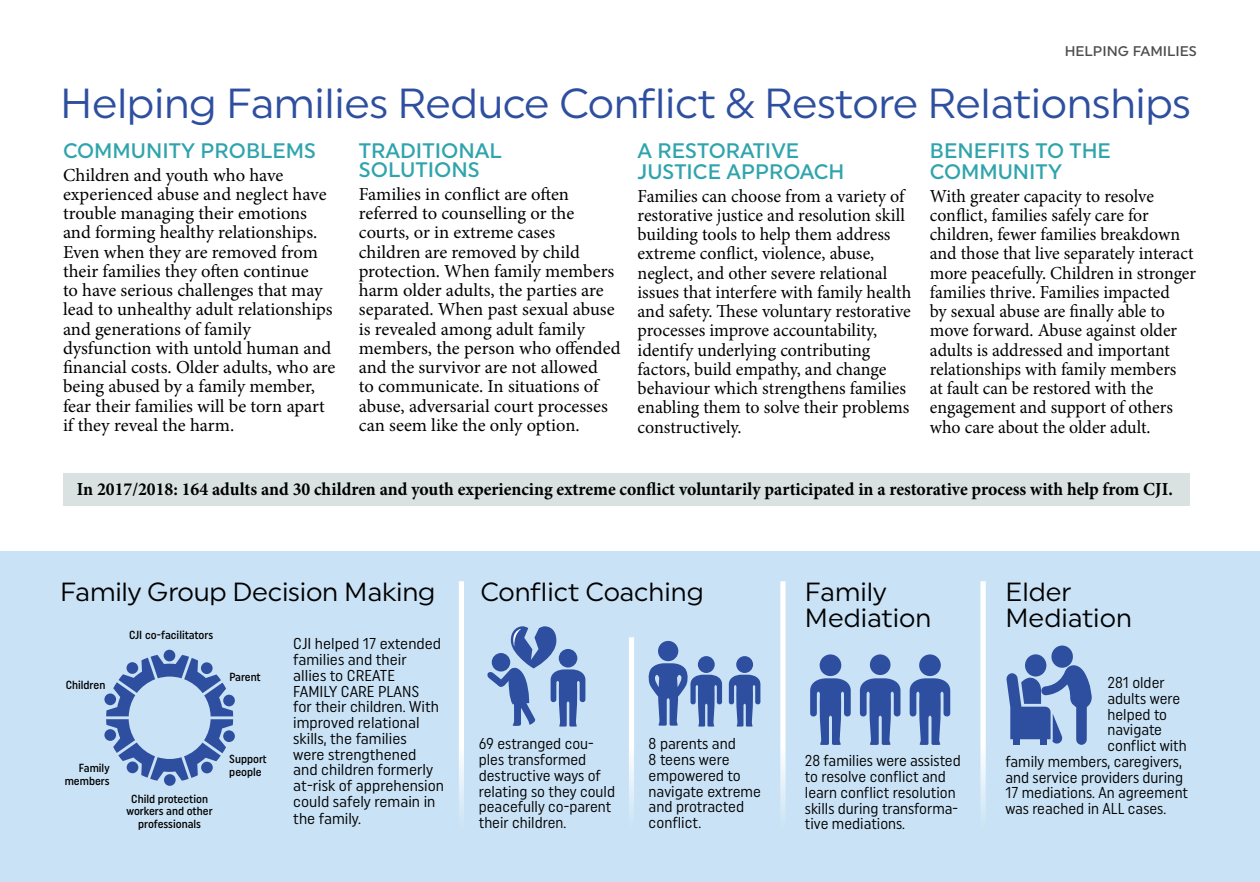
<style>
.page{position:relative;width:1260px;height:882px;background:#fff}
.page>*{position:absolute;margin:0;border:0;box-sizing:border-box;transform-origin:0 0}
.t1{font:42px "Uniform";letter-spacing:-.01em;color:#2e4fa0}
.t2{font:26.25px/26.2px "Uniform";color:#000}
.t3{font:500 21px/21px "Uniform";color:#30a4ac}
.t4{font:18.38px/19.2px "Minion Pro";color:#000}
.t5{font:700 18.38px "Minion Pro";color:#000;scale:.96 1}
.t6{font:15.75px/15.8px "Uniform Condensed";color:#000}
.t7{font:500 14px "Uniform";color:#4d4d4f}
.t8{font:500 11.72px/12.4px "Uniform Condensed";color:#000}
</style>
<div class="page">
<div style="left:0;top:551px;width:1260px;height:331px;background:#c9e2f5"></div>
<div style="left:164px;top:650px;width:11px;height:11px;background:#2e4fa0;border-radius:50%"></div>
<div style="left:223px;top:695px;width:12px;height:11px;background:#2e4fa0;border-radius:50%"></div>
<svg style="left:104px;top:694px;width:12px;height:11px"></svg>
<div style="left:164px;top:774px;width:12px;height:12px;background:#2e4fa0;border-radius:50%"></div>
<svg style="left:104px;top:729px;width:12px;height:12px"></svg>
<svg style="left:223px;top:730px;width:12px;height:12px"></svg>
<svg style="left:106px;top:655px;width:127px;height:126px"></svg>
<svg style="left:487px;top:626px;width:98px;height:101px"></svg>
<div style="left:559px;top:649px;width:18px;height:19px;background:#2e4fa0;border-radius:50%"></div>
<svg style="left:729px;top:675px;width:31px;height:52px"></svg>
<div style="left:736px;top:656px;width:17px;height:17px;background:#2e4fa0;border-radius:50%"></div>
<div style="left:698px;top:656px;width:17px;height:17px;background:#2e4fa0;border-radius:50%"></div>
<svg style="left:648px;top:663px;width:74px;height:64px"></svg>
<div style="left:658px;top:641px;width:20px;height:20px;background:#2e4fa0;border-radius:50%"></div>
<svg style="left:810px;top:678px;width:41px;height:67px"></svg>
<div style="left:820px;top:654px;width:21px;height:22px;background:#2e4fa0;border-radius:50%"></div>
<svg style="left:910px;top:678px;width:40px;height:67px"></svg>
<div style="left:919px;top:654px;width:22px;height:22px;background:#2e4fa0;border-radius:50%"></div>
<svg style="left:860px;top:678px;width:41px;height:67px"></svg>
<div style="left:870px;top:654px;width:21px;height:21px;background:#2e4fa0;border-radius:50%"></div>
<div style="left:1025px;top:654px;width:21px;height:23px;background:#2e4fa0;border-radius:50%"></div>
<div style="left:1051px;top:646px;width:22px;height:22px;background:#2e4fa0;border-radius:50%"></div>
<svg style="left:1006px;top:664px;width:86px;height:81px"></svg>
<div style="left:63px;top:474px;width:1126px;height:32px;background:#d9e1e1"></div>
<svg style="left:459px;top:581px;width:5px;height:232px"></svg>
<svg style="left:780px;top:581px;width:6px;height:232px"></svg>
<svg style="left:629px;top:637px;width:5px;height:176px"></svg>
<svg style="left:980px;top:581px;width:6px;height:232px"></svg>
<p class="t7" style="left:1065px;top:43px;width:134px">HELPING FAMILIES</p>
<h1 class="t1" style="left:60px;top:78px;width:1133px">Helping Families Reduce Conflict &amp; Restore Relationships</h1>
<p class="t3" style="left:63px;top:139px;width:254px">COMMUNITY PROBLEMS</p>
<p class="t4" style="left:63px;top:165px;width:274px">Children and youth who have experienced abuse and neglect have trouble managing their emotions and forming healthy relationships.<br>Even when they are removed from their families they often continue<br>to have serious challenges that may lead to unhealthy adult relationships and generations of family dysfunction with untold human and financial costs. Older adults, who are being abused by a family member, fear their families will be torn apart if they reveal the harm.</p>
<p class="t3" style="left:359px;top:140px;width:144px;line-height:19.2px">TRADITIONAL<br>SOLUTIONS</p>
<p class="t4" style="left:359px;top:184px;width:263px">Families in conflict are often referred to counselling or the courts, or in extreme cases children are removed by child protection. When family members harm older adults, the parties are separated. When past sexual abuse is revealed among adult family members, the person who offended and the survivor are not allowed<br>to communicate. In situations of abuse, adversarial court processes can seem like the only option.</p>
<p class="t3" style="left:638px;top:139px;width:208px">A RESTORATIVE<br>JUSTICE APPROACH</p>
<p class="t4" style="left:638px;top:186px;width:275px">Families can choose from a variety of restorative justice and resolution skill building tools to help them address extreme conflict, violence, abuse, neglect, and other severe relational issues that interfere with family health and safety. These voluntary restorative processes improve accountability, identify underlying contributing factors, build empathy, and change behaviour which strengthens families enabling them to solve their problems constructively.</p>
<p class="t3" style="left:930px;top:139px;width:183px">BENEFITS TO THE<br>COMMUNITY</p>
<p class="t4" style="left:930px;top:186px;width:268px">With greater capacity to resolve conflict, families safely care for children, fewer families breakdown and those that live separately interact more peacefully. Children in stronger families thrive. Families impacted<br>by sexual abuse are finally able to move forward. Abuse against older adults is addressed and important relationships with family members<br>at fault can be restored with the engagement and support of others who care about the older adult.</p>
<p class="t5" style="left:77px;top:476px;width:1143px">In 2017/2018: 164 adults and 30 children and youth experiencing extreme conflict voluntarily participated in a restorative process with help from CJI.</p>
<h2 class="t2" style="left:60px;top:578px;width:377px">Family Group Decision Making</h2>
<p class="t8" style="left:66px;top:678px;width:41px">Children</p>
<p class="t8" style="left:129px;top:629px;width:86px">CJI co-facilitators</p>
<p class="t8" style="left:229px;top:670px;width:33px">Parent</p>
<p class="t8" style="left:65px;top:762px;width:46px;text-align:right">Family members</p>
<p class="t8" style="left:127px;top:792px;width:88px;text-align:center">Child protection workers and other professionals</p>
<p class="t8" style="left:229px;top:753px;width:39px">Support people</p>
<p class="t6" style="left:293px;top:636px;width:152px">CJI helped 17 extended families and their<br>allies to CREATE<br>FAMILY CARE PLANS<br>for their children. With improved relational skills, the families<br>were strengthened and children formerly at-risk of apprehension could safely remain in</p>
<p class="t6" style="left:293px;top:811px;width:69px">the family.</p>
<h2 class="t2" style="left:480px;top:578px;width:225px">Conflict Coaching</h2>
<p class="t6" style="left:479px;top:736px;width:138px">69 estranged cou&shy;ples transformed destructive ways of relating so they could peacefully co-parent their children.</p>
<p class="t6" style="left:649px;top:736px;width:114px">8 parents and<br>8 teens were empowered to navigate extreme and protracted conflict.</p>
<h2 class="t2" style="left:805px;top:578px;width:128px">Family<br>Mediation</h2>
<h2 class="t2" style="left:1005px;top:578px;width:128px">Elder<br>Mediation</h2>
<p class="t6" style="left:805px;top:753px;width:157px">28 families were assisted to resolve conflict and learn conflict resolution skills during transforma&shy;tive mediations.</p>
<p class="t6" style="left:1107px;top:675px;width:59px">281 older</p>
<p class="t6" style="left:1107px;top:690px;width:74px">adults were</p>
<p class="t6" style="left:1107px;top:706px;width:61px">helped to</p>
<p class="t6" style="left:1107px;top:722px;width:56px">navigate</p>
<p class="t6" style="left:1107px;top:738px;width:81px">conflict with</p>
<p class="t6" style="left:1005px;top:753px;width:178px">family members, caregivers,</p>
<p class="t6" style="left:1005px;top:769px;width:179px">and service providers during</p>
<p class="t6" style="left:1005px;top:785px;width:184px">17 mediations. An agreement</p>
<p class="t6" style="left:1005px;top:801px;width:162px">was reached in ALL cases.</p>
</div>
